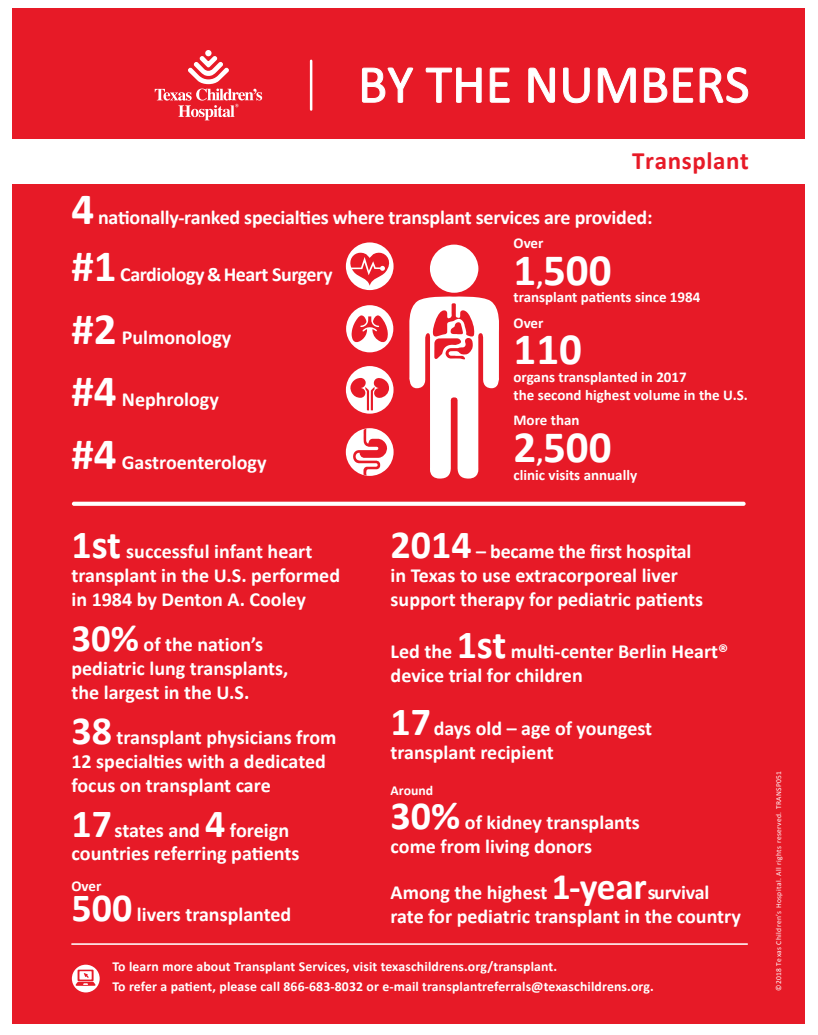
<style>
.page{position:relative;width:818px;height:1035px;background:#fff}
.page>*{position:absolute;margin:0;border:0;box-sizing:border-box;transform-origin:0 0}
.t1{font:700 45px "Calibri";color:#fff}
.t2{font:700 25px "Calibri";letter-spacing:.025em;color:#e71a27}
.t3{font:700 20.12px/23.8px "Calibri";color:#fff}
.t4{font:700 20px/24px "Calibri";color:#fff}
.t5{font:700 20px "Calibri";letter-spacing:-.025em;color:#fff}
.t6{font:700 15px/25.5px "Calibri";color:#fff}
.t7{font:700 13.75px/20px "Calibri";letter-spacing:.01em;color:#fff}
.t8{font:7.5px "Calibri";letter-spacing:.05em;color:#fff}
.s1{font-size:26.25px}
.s2{font-size:40px}
.s3{font-size:38.75px}
.s4{font-size:37.5px}
</style>
<div class="page">
<div style="left:12px;top:9px;width:792px;height:1015px;background:#e71a27"></div>
<div style="left:12px;top:139px;width:793px;height:44px;background:#fff"></div>
<hr style="left:72px;top:943px;width:675px;height:2px;background:#fff">
<svg style="left:72px;top:965px;width:28px;height:27px"></svg>
<svg style="left:361px;top:67px;width:52px;height:36px"></svg>
<svg style="left:425px;top:67px;width:57px;height:36px"></svg>
<svg style="left:489px;top:67px;width:21px;height:36px"></svg>
<svg style="left:528px;top:67px;width:27px;height:36px"></svg>
<svg style="left:563px;top:67px;width:27px;height:36px"></svg>
<svg style="left:597px;top:67px;width:39px;height:36px"></svg>
<svg style="left:643px;top:67px;width:50px;height:36px"></svg>
<svg style="left:699px;top:67px;width:49px;height:36px"></svg>
<hr style="left:310px;top:61px;width:2px;height:49px;background:#fff">
<svg style="left:155px;top:50px;width:107px;height:70px"></svg>
<svg style="left:346px;top:305px;width:47px;height:47px"></svg>
<svg style="left:346px;top:428px;width:47px;height:48px"></svg>
<svg style="left:346px;top:366px;width:47px;height:48px"></svg>
<svg style="left:346px;top:242px;width:47px;height:48px"></svg>
<div style="left:430px;top:245px;width:48px;height:48px;background:#fff;border-radius:50%"></div>
<svg style="left:409px;top:296px;width:90px;height:183px"></svg>
<svg style="left:72px;top:502px;width:673px;height:4px;background:#fef6f7"></svg>
<p class="t2" style="left:632px;top:144px;width:118px">Transplant</p>
<h1 class="t1" style="left:71px;top:181px;width:24px">4</h1>
<p class="t4" style="left:98px;top:206px;width:556px">nationally-ranked specialties where transplant services are provided:</p>
<h1 class="t1" style="left:71px;top:238px;width:47px">#1</h1>
<p class="t6" style="left:513px;top:231px;width:31px">Over</p>
<h1 class="t1" style="left:513px;top:241px;width:100px">1<span class="s1">,</span>500</h1>
<p class="t6" style="left:513px;top:285px;width:188px">transplant patients since 1984<br>Over</p>
<h1 class="t1" style="left:513px;top:320px;width:70px">110</h1>
<p class="t6" style="left:513px;top:368px;width:236px;line-height:18px">organs transplanted in 2017<br>the second highest volume in the U.S.</p>
<p class="t6" style="left:513px;top:408px;width:67px">More than</p>
<h1 class="t1" style="left:513px;top:418px;width:100px">2<span class="s1">,</span>500</h1>
<p class="t6" style="left:513px;top:462px;width:125px">clinic visits annually</p>
<p class="t5" style="left:120px;top:262px;width:214px">Cardiology &amp; Heart Surgery</p>
<h1 class="t1" style="left:71px;top:300px;width:47px">#2</h1>
<p class="t4" style="left:122px;top:325px;width:111px">Pulmonology</p>
<h1 class="t1" style="left:71px;top:363px;width:47px">#4</h1>
<p class="t4" style="left:122px;top:388px;width:98px">Nephrology</p>
<h1 class="t1" style="left:71px;top:425px;width:47px">#4</h1>
<p class="t4" style="left:122px;top:450px;width:146px">Gastroenterology</p>
<p class="t4" style="left:71px;top:539px;width:270px"><span class="s2">1st</span> successful infant heart transplant in the U.S. performed in 1984 by Denton A. Cooley</p>
<p class="t4" style="left:71px;top:632px;width:218px"><span class="s3">30%</span> of the nation’s pediatric lung transplants, the largest in the U.S.</p>
<p class="t4" style="left:71px;top:725px;width:266px"><span class="s2">38</span> transplant physicians from<br>12 specialties with a dedicated focus on transplant care</p>
<p class="t3" style="left:71px;top:818px;width:229px"><span class="s2">17</span> states and <span class="s2">4</span> foreign countries referring patients</p>
<p class="t6" style="left:71px;top:873px;width:31px">Over</p>
<p class="t4" style="left:71px;top:902px;width:221px"><span class="s2">500</span> livers transplanted</p>
<p class="t4" style="left:390px;top:539px;width:314px"><span class="s2">2014</span> – became the first hospital in Texas to use extracorporeal liver support therapy for pediatric patients</p>
<p class="t4" style="left:390px;top:639px;width:339px">Led the <span class="s2">1st</span> multi-center Berlin Heart® device trial for children</p>
<p class="t4" style="left:390px;top:716px;width:263px"><span class="s2">17</span> days old – age of youngest transplant recipient</p>
<p class="t7" style="left:390px;top:781px;width:44px">Around</p>
<p class="t4" style="left:390px;top:810px;width:250px"><span class="s2">30%</span> of kidney transplants come from living donors</p>
<p class="t4" style="left:390px;top:880px;width:352px">Among the highest <span class="s4">1-year</span>survival rate for pediatric transplant in the country</p>
<p class="t7" style="left:112px;top:957px;width:542px">To learn more about Transplant Services, visit texaschildrens.org/transplant.<br>To refer a patient, please call 866-683-8032 or e-mail transplantreferrals@texaschildrens.org.</p>
<p class="t8" style="left:773px;top:991px;width:222px;rotate:-90deg">©2018 Texas Children’s Hospital. All rights reserved. TRANSP051</p>
</div>
